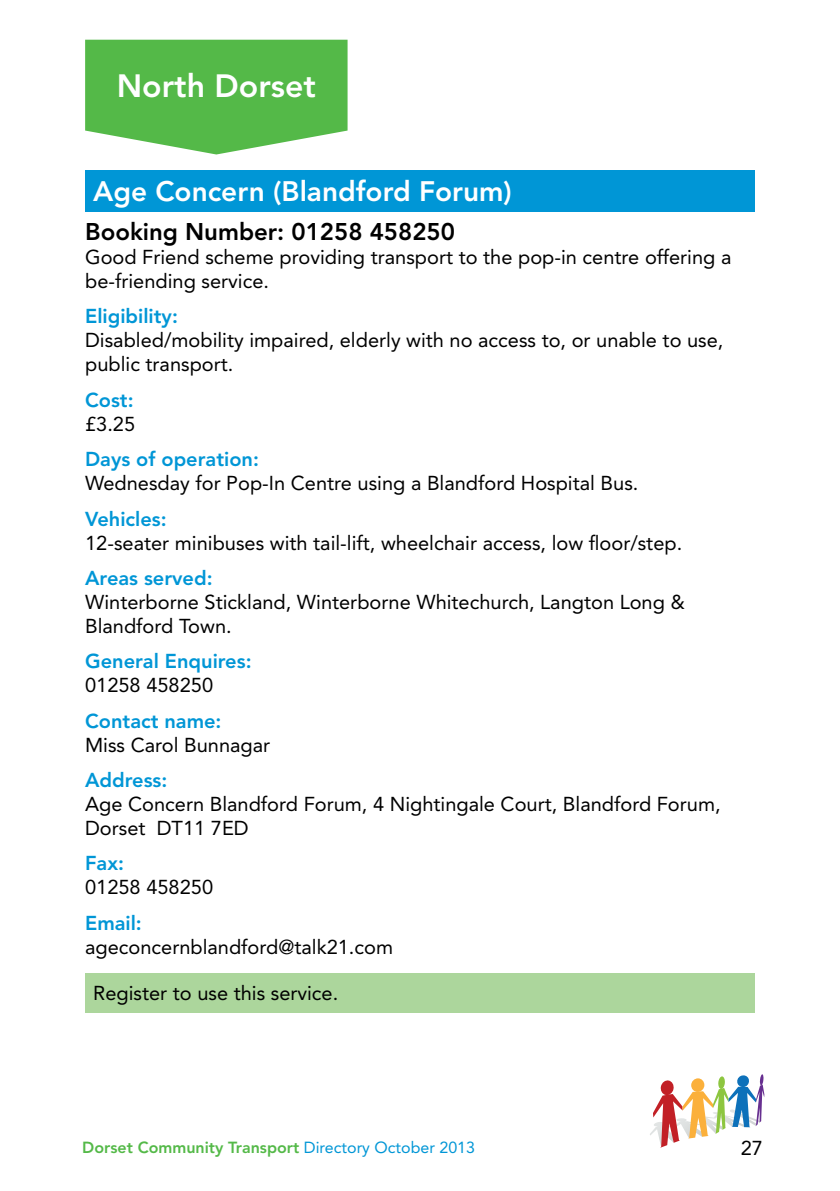
<style>
.page{position:relative;width:840px;height:1191px;background:#fff}
.page>*{position:absolute;margin:0;border:0;box-sizing:border-box;transform-origin:0 0}
.t1{font:800 32px "Avenir";color:#fff}
.t2{font:800 28px "Avenir";color:#fff}
.t3{font:800 24px "Avenir";color:#000}
.t4{font:20px/24px "Avenir";color:#000}
.t5{font:800 20px "Avenir";color:#0096d6}
.t6{font:800 16px "Avenir";color:#54b948}
.s1{font-weight:400;color:#0096d6}
</style>
<div class="page">
<svg style="left:650px;top:1074px;width:114px;height:73px"></svg>
<div style="left:85px;top:170px;width:669px;height:41px;background:#0096d6"></div>
<div style="left:85px;top:973px;width:669px;height:39px;background:#acd69c"></div>
<svg style="left:85px;top:40px;width:262px;height:114px;background:#65c05a"></svg>
<h1 class="t1" style="left:117px;top:67px;width:201px">North Dorset</h1>
<h2 class="t2" style="left:93px;top:175px;width:420px">Age Concern (Blandford Forum)</h2>
<p class="t3" style="left:85px;top:217px;width:371px">Booking Number: 01258 458250</p>
<p class="t4" style="left:85px;top:245px;width:647px">Good Friend scheme providing transport to the pop-in centre offering a be-friending service.</p>
<p class="t5" style="left:85px;top:305px;width:94px">Eligibility:</p>
<p class="t4" style="left:85px;top:329px;width:639px">Disabled/mobility impaired, elderly with no access to, or unable to use, public transport.</p>
<p class="t5" style="left:85px;top:388px;width:50px">Cost:</p>
<p class="t4" style="left:85px;top:412px;width:52px">£3.25</p>
<p class="t5" style="left:85px;top:447px;width:175px">Days of operation:</p>
<p class="t4" style="left:85px;top:471px;width:554px">Wednesday for Pop-In Centre using a Blandford Hospital Bus.</p>
<p class="t5" style="left:85px;top:507px;width:83px">Vehicles:</p>
<p class="t4" style="left:85px;top:531px;width:598px">12-seater minibuses with tail-lift, wheelchair access, low floor/step.</p>
<p class="t5" style="left:85px;top:566px;width:129px">Areas served:</p>
<p class="t4" style="left:85px;top:590px;width:601px">Winterborne Stickland, Winterborne Whitechurch, Langton Long &amp;<br>Blandford Town.</p>
<p class="t5" style="left:85px;top:649px;width:168px">General Enquires:</p>
<p class="t4" style="left:85px;top:673px;width:129px">01258 458250</p>
<p class="t5" style="left:85px;top:709px;width:138px">Contact name:</p>
<p class="t4" style="left:85px;top:733px;width:186px">Miss Carol Bunnagar</p>
<p class="t5" style="left:85px;top:768px;width:84px">Address:</p>
<p class="t4" style="left:85px;top:792px;width:636px">Age Concern Blandford Forum, 4 Nightingale Court, Blandford Forum,<br>Dorset DT11 7ED</p>
<p class="t5" style="left:85px;top:851px;width:40px">Fax:</p>
<p class="t4" style="left:85px;top:875px;width:129px">01258 458250</p>
<p class="t5" style="left:85px;top:911px;width:58px">Email:</p>
<p class="t4" style="left:85px;top:935px;width:309px">ageconcernblandford@talk21.com</p>
<p class="t4" style="left:93px;top:981px;width:246px">Register to use this service.</p>
<p class="t6" style="left:82px;top:1138px;width:394px">Dorset Community Transport <span class="s1">Directory October 2013</span></p>
<p class="t4" style="left:740px;top:1136px;width:24px">27</p>
</div>
